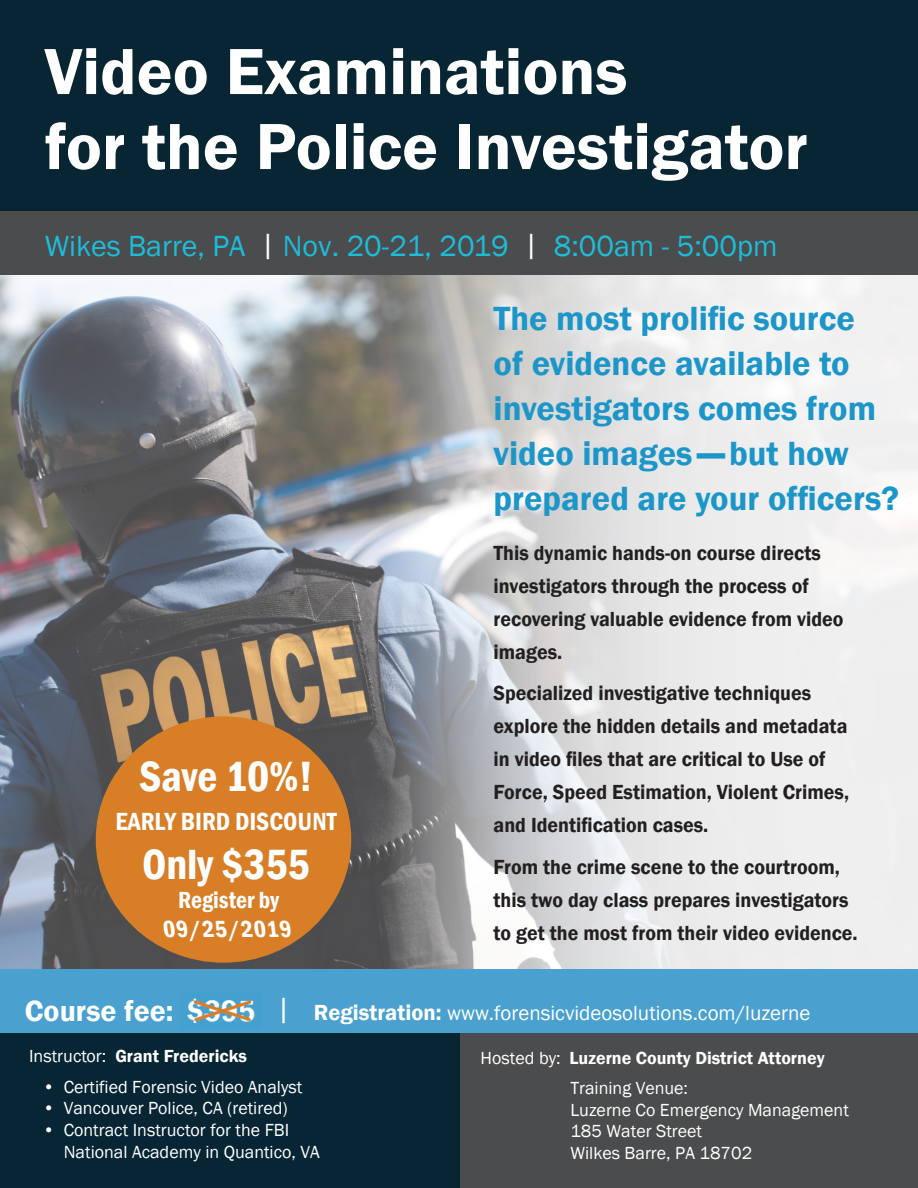
<style>
.page{position:relative;width:918px;height:1188px;background:#fff}
.page>*{position:absolute;margin:0;border:0;box-sizing:border-box;transform-origin:0 0}
.t1{font:600 67.5px "Franklin Gothic";color:#fff}
.t2{font:600 condensed 43.5px "Franklin Gothic";color:#fff}
.t3{font:600 34.5px/45px "Franklin Gothic";color:#1c96c8}
.t4{font:30px "Franklin Gothic";color:#1cbdda}
.t5{font:600 condensed 25.5px "Franklin Gothic";color:#fff}
.t6{font:600 condensed 24px/28.8px "Franklin Gothic";color:#fff;text-align:center}
.t7{font:600 21px/33px "Franklin Gothic";color:#231f20;scale:.95 1}
.t8{font:21px "Franklin Gothic";color:#fff}
.t9{font:18px/21.6px "Franklin Gothic";color:#fff}
.t10{font:18px/21.6px "Franklin Gothic";color:#fff}
.t11{font:600 18px "Franklin Gothic";color:#fff}
.s1{color:#fff}
.s2{font-style:inherit}
.s3{font-size:28.5px}
.s4{font-weight:600;font-size:30px}
.s5{font-size:30px}
.s6{font-weight:600;font-size:22.5px}
.s7{font-weight:400}
</style>
<div class="page">
<img style="left:0;top:275px;width:918px;height:694px">
<div style="left:0;top:0;width:918px;height:269px;background:#082533"></div>
<div style="left:0;top:212px;width:918px;height:63px;background:#4b4c4d"></div>
<div style="left:0;top:1033px;width:918px;height:155px;background:#082533"></div>
<div style="left:460px;top:1033px;width:458px;height:155px;background:#4b4c4d"></div>
<div style="left:0;top:969px;width:918px;height:64px;background:#4aa1cf"></div>
<div style="left:96px;top:716px;width:255px;height:247px;background:#d87e27;border-radius:50%"></div>
<img style="left:187px;top:998px;width:68px;height:25px">
<p class="t1" style="left:45px;top:30px;width:584px">Video Examinations</p>
<p class="t1" style="left:45px;top:105px;width:765px">for the Police Investigator</p>
<p class="t4" style="left:45px;top:227px;width:734px">Wikes Barre, PA <span class="s1">|</span> Nov. 20-21<span class="s2">, 201</span>9 <span class="s1">|</span> <span class="s2">8:00am - 5:00pm</span></p>
<h2 class="t2" style="left:139px;top:748px;width:176px">Save 10%!</h2>
<p class="t5" style="left:116px;top:804px;width:223px">EARLY BIRD DISCOUNT</p>
<h2 class="t2" style="left:142px;top:835px;width:170px">Only $355</h2>
<p class="t6" style="left:164px;top:885px;width:134px">Register by<br>09/25/2019</p>
<p class="t3" style="left:494px;top:296px;width:407px">The most prolific source<br>of evidence available to investigators comes from video images<span class="s3">▬</span>but how prepared are your officers?</p>
<p class="t7" style="left:494px;top:536px;width:370px">This dynamic hands-on course directs investigators through the process of recovering valuable evidence from video images.</p>
<p class="t7" style="left:494px;top:677px;width:376px">Specialized investigative techniques explore the hidden details and metadata in video files that are critical to Use of Force, Speed Estimation, Violent Crimes, and Identification cases.</p>
<p class="t7" style="left:494px;top:851px;width:385px">From the crime scene to the courtroom, this two day class prepares investigators to get the most from their video evidence.</p>
<p class="t8" style="left:25px;top:1000px;width:787px"><span class="s4">Course fee: $395</span> <span class="s5">|</span> <span class="s6">Registration:</span> www.forensicvideosolutions.com/<span class="s2">luzerne</span></p>
<p class="t11" style="left:29px;top:1045px;width:219px"><span class="s7">Instructor:</span> Grant Fredericks</p>
<p class="t11" style="left:481px;top:1047px;width:346px"><span class="s7">Hosted by:</span> Luzerne County District Attorney</p>
<p class="t10" style="left:570px;top:1078px;width:280px">Training Venue:<br>Luzerne Co Emergency Management<br>185 Water Street<br>Wilkes Barre, PA 18702</p>
<p class="t9" style="left:43px;top:1076px;width:261px">• Certified Forensic Video Analyst</p>
<p class="t9" style="left:43px;top:1098px;width:246px">• Vancouver Police, CA (retired)</p>
<p class="t9" style="left:64px;top:1120px;width:258px;text-indent:-21px">• Contract Instructor for the FBI<br>National Academy in Quantico, VA</p>
</div>
